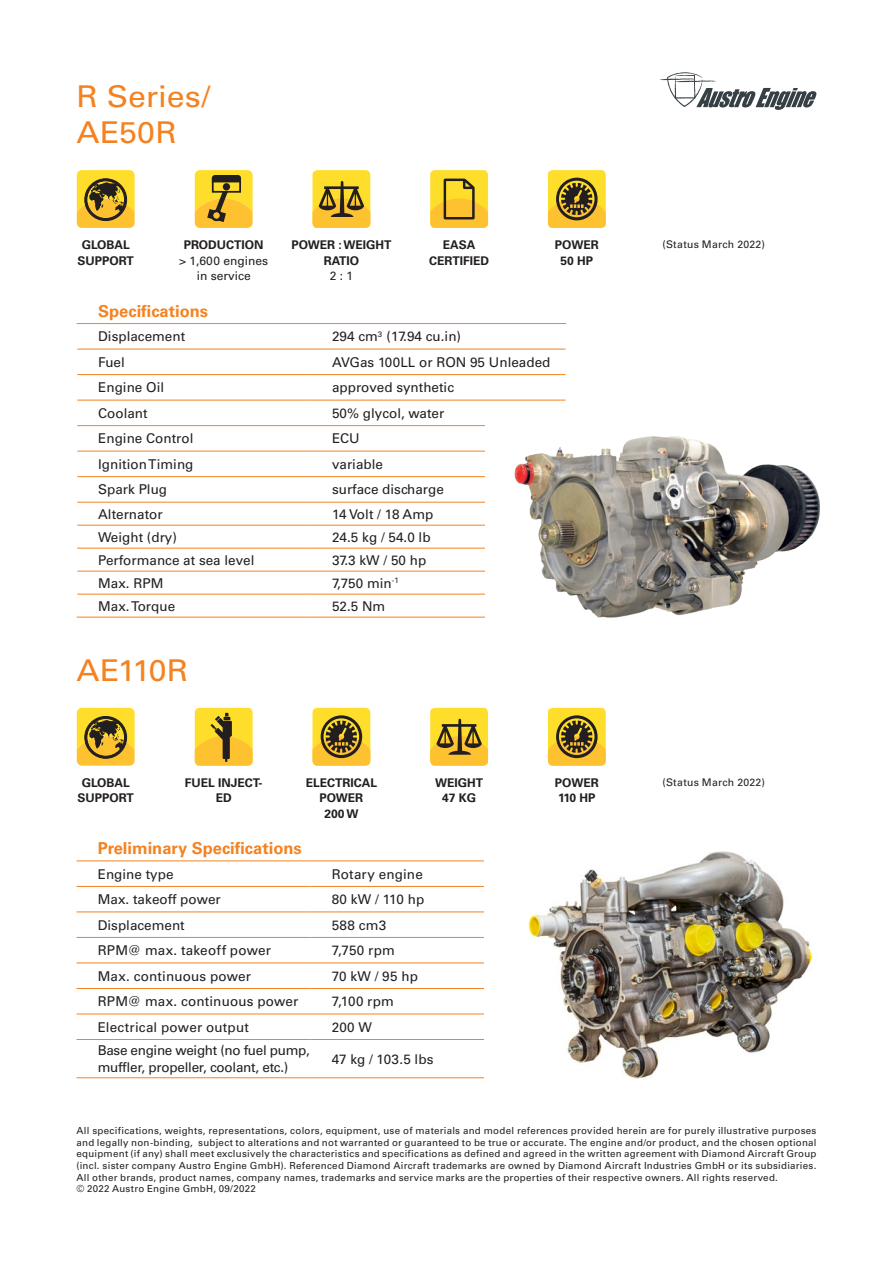
<style>
.page{position:relative;width:893px;height:1263px;background:#fff}
.page>*{position:absolute;margin:0;border:0;box-sizing:border-box;transform-origin:0 0}
.t1{font:30px "Univers LT Std";color:#f58220;scale:1.07 1}
.t2{font:700 16.5px "Univers LT Std";color:#f58220}
.t3{font:13.5px "Univers LT Std";color:#231f20}
.t4{font:13.5px "Univers LT Std";letter-spacing:-.02em;color:#231f20}
.t5{font:13.5px "Univers LT Std";letter-spacing:-.025em;color:#231f20}
.t6{font:700 12px/15.6px "Univers LT Std";color:#231f20;text-align:center}
.t7{font:12px "Univers LT Std";color:#231f20}
.t8{font:10.5px "Univers LT Std";letter-spacing:.025em;color:#231f20}
.t9{font:9.75px/11.7px "Univers LT Std";letter-spacing:.025em;color:#231f20;text-align:justify}
</style>
<div class="page">
<svg style="left:77px;top:324px;width:1px;height:293px"></svg>
<svg style="left:310px;top:324px;width:1px;height:293px"></svg>
<hr style="left:77px;top:323px;width:234px;height:1px;background:#f58220">
<hr style="left:311px;top:323px;width:255px;height:1px;background:#f58220">
<hr style="left:77px;top:349px;width:234px;height:1px;background:#f58220">
<hr style="left:311px;top:349px;width:255px;height:1px;background:#f58220">
<hr style="left:77px;top:374px;width:234px;height:1px;background:#f58220">
<hr style="left:311px;top:374px;width:255px;height:1px;background:#f58220">
<hr style="left:77px;top:400px;width:234px;height:1px;background:#f58220">
<hr style="left:311px;top:400px;width:255px;height:1px;background:#f58220">
<hr style="left:77px;top:425px;width:234px;height:1px;background:#f58220">
<hr style="left:311px;top:425px;width:255px;height:1px;background:#f58220">
<hr style="left:77px;top:451px;width:234px;height:1px;background:#f58220">
<hr style="left:311px;top:451px;width:255px;height:1px;background:#f58220">
<hr style="left:77px;top:476px;width:234px;height:1px;background:#f58220">
<hr style="left:311px;top:476px;width:255px;height:1px;background:#f58220">
<hr style="left:77px;top:502px;width:234px;height:1px;background:#f58220">
<hr style="left:311px;top:502px;width:255px;height:1px;background:#f58220">
<hr style="left:77px;top:525px;width:234px;height:1px;background:#f58220">
<hr style="left:311px;top:525px;width:255px;height:1px;background:#f58220">
<hr style="left:77px;top:548px;width:234px;height:1px;background:#f58220">
<hr style="left:311px;top:548px;width:255px;height:1px;background:#f58220">
<hr style="left:77px;top:571px;width:234px;height:1px;background:#f58220">
<hr style="left:311px;top:571px;width:255px;height:1px;background:#f58220">
<hr style="left:77px;top:594px;width:234px;height:1px;background:#f58220">
<hr style="left:311px;top:594px;width:255px;height:1px;background:#f58220">
<hr style="left:77px;top:617px;width:234px;height:1px;background:#f58220">
<hr style="left:311px;top:617px;width:255px;height:1px;background:#f58220">
<hr style="left:77px;top:911px;width:233px;height:1px;background:#f58220">
<hr style="left:310px;top:911px;width:256px;height:1px;background:#f58220">
<hr style="left:77px;top:937px;width:233px;height:1px;background:#f58220">
<hr style="left:310px;top:937px;width:256px;height:1px;background:#f58220">
<hr style="left:77px;top:962px;width:233px;height:1px;background:#f58220">
<hr style="left:310px;top:962px;width:256px;height:1px;background:#f58220">
<hr style="left:77px;top:988px;width:233px;height:1px;background:#f58220">
<hr style="left:310px;top:988px;width:256px;height:1px;background:#f58220">
<hr style="left:77px;top:1013px;width:233px;height:1px;background:#f58220">
<hr style="left:310px;top:1013px;width:256px;height:1px;background:#f58220">
<hr style="left:77px;top:1039px;width:233px;height:1px;background:#f58220">
<hr style="left:310px;top:1039px;width:256px;height:1px;background:#f58220">
<hr style="left:77px;top:1077px;width:233px;height:1px;background:#f58220">
<hr style="left:310px;top:1077px;width:256px;height:1px;background:#f58220">
<hr style="left:77px;top:860px;width:233px;height:1px;background:#f58220">
<hr style="left:310px;top:860px;width:256px;height:1px;background:#f58220">
<hr style="left:77px;top:886px;width:233px;height:1px;background:#f58220">
<hr style="left:310px;top:886px;width:256px;height:1px;background:#f58220">
<svg style="left:659px;top:72px;width:157px;height:38px"></svg>
<div style="left:485px;top:414px;width:336px;height:210px;background:#fff"></div>
<img style="left:514px;top:436px;width:306px;height:182px">
<img style="left:485px;top:851px;width:328px;height:228px">
<svg style="left:77px;top:170px;width:58px;height:58px;background:#c7a42d"></svg>
<svg style="left:195px;top:170px;width:58px;height:58px;background:#ddb62f"></svg>
<div style="left:211px;top:210px;width:11px;height:11px;border:2px solid #231f20;border-radius:50%"></div>
<div style="left:312px;top:170px;width:58px;height:58px;background:#ffdd2b;border-radius:5px"></div>
<svg style="left:312px;top:181px;width:58px;height:47px"></svg>
<div style="left:430px;top:170px;width:58px;height:58px;background:#ffdd2b;border-radius:5px"></div>
<svg style="left:430px;top:179px;width:58px;height:49px"></svg>
<div style="left:548px;top:170px;width:58px;height:58px;background:#ffdd2b;border-radius:5px"></div>
<svg style="left:548px;top:178px;width:58px;height:50px"></svg>
<svg style="left:77px;top:708px;width:58px;height:58px;background:#c7a42e"></svg>
<div style="left:430px;top:708px;width:58px;height:58px;background:#ffdd2b;border-radius:5px"></div>
<svg style="left:430px;top:719px;width:58px;height:47px"></svg>
<div style="left:548px;top:708px;width:58px;height:58px;background:#ffdd2b;border-radius:5px"></div>
<svg style="left:548px;top:715px;width:58px;height:51px"></svg>
<div style="left:312px;top:708px;width:58px;height:58px;background:#ffdd2b;border-radius:5px"></div>
<svg style="left:312px;top:715px;width:58px;height:51px"></svg>
<div style="left:195px;top:708px;width:58px;height:58px;background:#ffdd2b;border-radius:5px"></div>
<svg style="left:195px;top:713px;width:58px;height:53px"></svg>
<p class="t1" style="left:77px;top:78px;width:127px">R Series/</p>
<p class="t1" style="left:77px;top:114px;width:95px">AE50R</p>
<p class="t6" style="left:82px;top:237px;width:50px">GLOBAL</p>
<p class="t6" style="left:77px;top:253px;width:58px">SUPPORT</p>
<p class="t6" style="left:184px;top:237px;width:81px">PRODUCTION</p>
<p class="t7" style="left:179px;top:253px;width:90px">&gt; 1,600 engines</p>
<p class="t7" style="left:197px;top:269px;width:56px">in service</p>
<p class="t6" style="left:291px;top:237px;width:101px">POWER : WEIGHT</p>
<p class="t6" style="left:324px;top:253px;width:37px">RATIO</p>
<p class="t7" style="left:330px;top:269px;width:25px">2 : 1</p>
<p class="t6" style="left:443px;top:237px;width:34px">EASA</p>
<p class="t6" style="left:429px;top:253px;width:61px">CERTIFIED</p>
<p class="t6" style="left:555px;top:237px;width:45px">POWER</p>
<p class="t6" style="left:560px;top:253px;width:34px">50 HP</p>
<p class="t2" style="left:98px;top:301px;width:112px">Specifications</p>
<p class="t3" style="left:98px;top:328px;width:89px">Displacement</p>
<p class="t3" style="left:332px;top:328px;width:131px">294 cm<sup>3</sup> (17.94 cu.in)</p>
<p class="t3" style="left:98px;top:354px;width:28px">Fuel</p>
<p class="t3" style="left:332px;top:354px;width:220px">AVGas 100LL or RON 95 Unleaded</p>
<p class="t3" style="left:98px;top:379px;width:68px">Engine Oil</p>
<p class="t3" style="left:332px;top:379px;width:124px">approved synthetic</p>
<p class="t3" style="left:98px;top:405px;width:51px">Coolant</p>
<p class="t3" style="left:332px;top:405px;width:114px">50% glycol, water</p>
<p class="t3" style="left:98px;top:430px;width:97px">Engine Control</p>
<p class="t3" style="left:332px;top:430px;width:29px">ECU</p>
<p class="t3" style="left:98px;top:456px;width:97px">Ignition Timing</p>
<p class="t3" style="left:332px;top:456px;width:53px">variable</p>
<p class="t3" style="left:98px;top:481px;width:71px">Spark Plug</p>
<p class="t3" style="left:332px;top:481px;width:113px">surface discharge</p>
<p class="t3" style="left:98px;top:506px;width:66px">Alternator</p>
<p class="t3" style="left:332px;top:506px;width:103px">14 Volt / 18 Amp</p>
<p class="t3" style="left:98px;top:529px;width:80px">Weight (dry)</p>
<p class="t3" style="left:332px;top:529px;width:100px">24.5 kg / 54.0 lb</p>
<p class="t3" style="left:98px;top:552px;width:158px">Performance at sea level</p>
<p class="t3" style="left:332px;top:552px;width:96px">37.3 kW / 50 hp</p>
<p class="t3" style="left:98px;top:575px;width:67px">Max. RPM</p>
<p class="t3" style="left:332px;top:575px;width:68px">7,750 min<sup>-1</sup></p>
<p class="t3" style="left:98px;top:598px;width:79px">Max. Torque</p>
<p class="t3" style="left:332px;top:598px;width:55px">52.5 Nm</p>
<p class="t1" style="left:77px;top:652px;width:106px">AE110R</p>
<p class="t6" style="left:82px;top:775px;width:50px">GLOBAL</p>
<p class="t6" style="left:77px;top:790px;width:58px">SUPPORT</p>
<p class="t6" style="left:185px;top:775px;width:79px">FUEL INJECT-<br>ED</p>
<p class="t6" style="left:435px;top:775px;width:49px">WEIGHT</p>
<p class="t6" style="left:306px;top:775px;width:73px">ELECTRICAL<br>POWER</p>
<p class="t6" style="left:324px;top:806px;width:36px">200 W</p>
<p class="t6" style="left:442px;top:790px;width:36px">47 KG</p>
<p class="t2" style="left:98px;top:839px;width:205px">Preliminary Specifications</p>
<p class="t3" style="left:98px;top:866px;width:77px">Engine type</p>
<p class="t3" style="left:332px;top:866px;width:93px">Rotary engine</p>
<p class="t3" style="left:98px;top:891px;width:124px">Max. takeoff power</p>
<p class="t3" style="left:332px;top:891px;width:94px">80 kW / 110 hp</p>
<p class="t3" style="left:98px;top:917px;width:89px">Displacement</p>
<p class="t3" style="left:332px;top:917px;width:56px">588 cm3</p>
<p class="t3" style="left:98px;top:942px;width:175px">RPM@ max. takeoff power</p>
<p class="t3" style="left:332px;top:942px;width:65px">7,750 rpm</p>
<p class="t3" style="left:98px;top:968px;width:155px">Max. continuous power</p>
<p class="t3" style="left:332px;top:968px;width:88px">70 kW / 95 hp</p>
<p class="t3" style="left:98px;top:993px;width:202px">RPM@ max. continuous power</p>
<p class="t3" style="left:332px;top:993px;width:64px">7,100 rpm</p>
<p class="t3" style="left:98px;top:1019px;width:153px">Electrical power output</p>
<p class="t3" style="left:332px;top:1019px;width:42px">200 W</p>
<p class="t5" style="left:98px;top:1043px;width:213px">Base engine weight (no fuel pump,</p>
<p class="t4" style="left:98px;top:1059px;width:192px">muffler, propeller, coolant, etc.)</p>
<p class="t3" style="left:332px;top:1051px;width:104px">47 kg / 103.5 lbs</p>
<p class="t6" style="left:555px;top:775px;width:45px">POWER</p>
<p class="t6" style="left:558px;top:790px;width:39px">110 HP</p>
<p class="t8" style="left:663px;top:238px;width:104px">(Status March 2022)</p>
<p class="t8" style="left:663px;top:776px;width:104px">(Status March 2022)</p>
<p class="t9" style="left:77px;top:1125px;width:741px">All specifications, weights, representations, colors, equipment, use of materials and model references provided herein are for purely illustrative purposes and legally non-binding, subject to alterations and not warranted or guaranteed to be true or accurate. The engine and/or product, and the chosen optional equipment (if any) shall meet exclusively the characteristics and specifications as defined and agreed in the written agreement with Diamond Aircraft Group (incl. sister company Austro Engine GmbH). Referenced Diamond Aircraft trademarks are owned by Diamond Aircraft Industries GmbH or its subsidiaries.<br>All other brands, product names, company names, trademarks and service marks are the properties of their respective owners. All rights reserved.</p>
<p class="t9" style="left:77px;top:1183px;width:181px">© 2022 Austro Engine GmbH, 09/2022</p>
</div>
